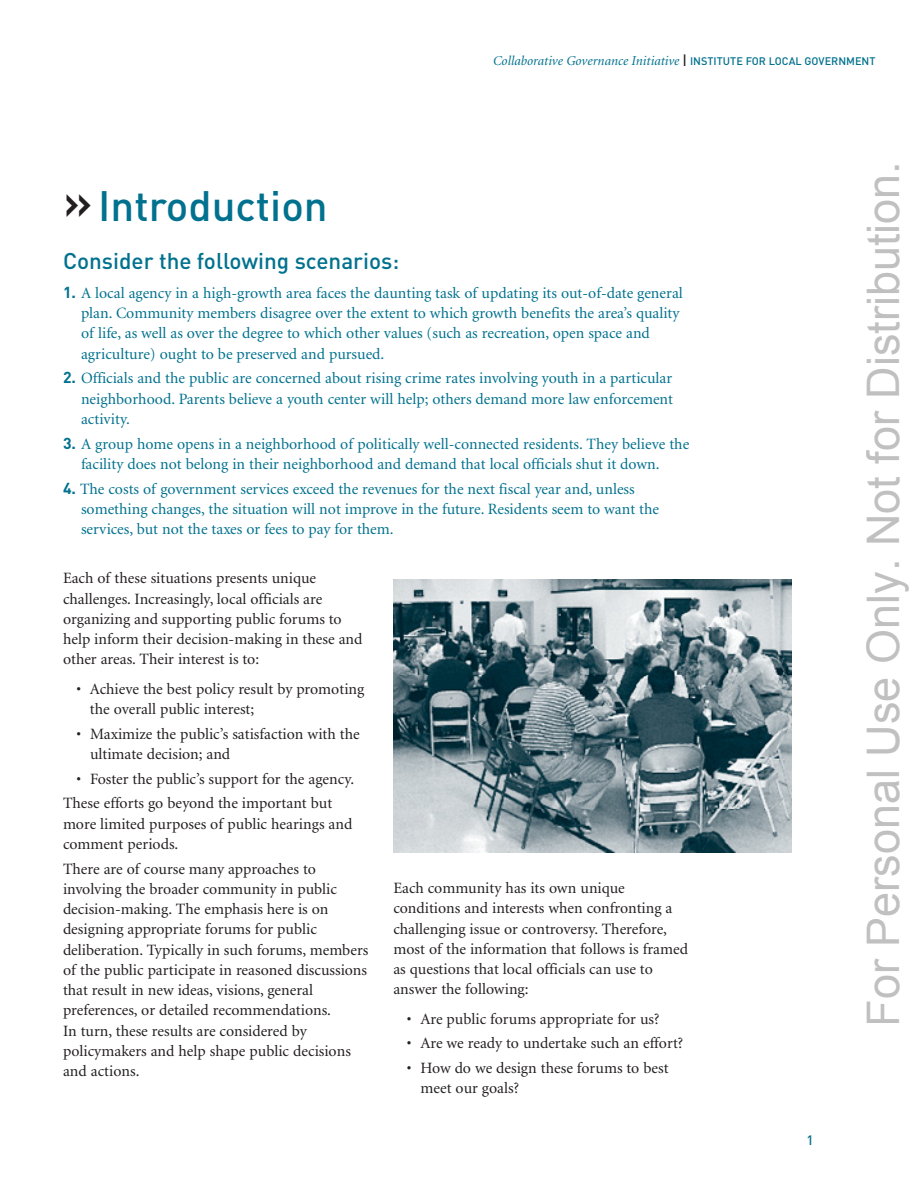
<style>
.page{position:relative;width:918px;height:1188px;background:#fff}
.page>*{position:absolute;margin:0;border:0;box-sizing:border-box;transform-origin:0 0}
.t1{font:45px "Arial";color:rgb(0 0 0/.25)}
.t2{font:500 42px "DIN";color:#00718e}
.t3{font:500 22.5px "DIN";letter-spacing:-.01em;color:#00718e}
.t4{font:15.75px/20.2px "Minion";color:#231f20}
.t5{font:15.75px/20.2px "Minion";color:#00718e}
.t6{font:italic 13.5px "Minion";color:#00718e}
.t7{font:500 10.8px "DIN";color:#00718e}
.s1{font-family:"DIN";font-weight:500;font-style:normal;color:#231f20}
.s2{font-family:"DIN";font-weight:500;font-style:normal;font-size:10.8px}
.s3{font-size:49.5px;color:#231f20}
.s4{font-family:"DIN";font-weight:700}
</style>
<div class="page">
<img style="left:394px;top:579px;width:397px;height:273px">
<p class="t6" style="left:493px;top:54px;width:204px">Collaborative Governance Initiative <span class="s1">|</span> <span class="s2">INSTITUTE</span></p>
<p class="t7" style="left:746px;top:54px;width:37px">FOR LOCA</p>
<p class="t7" style="left:795px;top:54px;width:67px">L GOVERN MENT</p>
<h2 class="t2" style="left:63px;top:179px;width:266px"><span class="s3">»</span>I ntroduction</h2>
<h3 class="t3" style="left:63px;top:246px;width:338px">Consider the following scenarios:</h3>
<p class="t5" style="left:81px;top:283px;width:603px;text-indent:-18px"><span class="s4">1.</span> A local agency in a high-growth area faces the daunting task of updating its out-of-date general plan. Community members disagree over the extent to which growth benefits the area’s quality of life, as well as over the degree to which other values (such as recreation, open space and agriculture) ought to be preserved and pursued.</p>
<p class="t5" style="left:81px;top:369px;width:594px;text-align:justify;text-indent:-18px"><span class="s4">2.</span> Officials and the public are concerned about rising crime rates involving youth in a particular neighborhood. Parents believe a youth center will help; others demand more law enforcement activity.</p>
<p class="t5" style="left:81px;top:434px;width:610px;text-indent:-18px"><span class="s4">3.</span> A group home opens in a neighborhood of politically well-connected residents. They believe the facility does not belong in their neighborhood and demand that local officials shut it down.</p>
<p class="t5" style="left:81px;top:479px;width:580px;text-indent:-18px"><span class="s4">4.</span> The costs of government services exceed the revenues for the next fiscal year and, unless something changes, the situation will not improve in the future. Residents seem to want the services, but not the taxes or fees to pay for them.</p>
<p class="t4" style="left:63px;top:569px;width:301px">Each of these situations presents unique challenges. Increasingly, local officials are organizing and supporting public forums to help inform their decision-making in these and other areas. Their interest is to:</p>
<p class="t4" style="left:90px;top:679px;width:276px;text-indent:-13px">• Achieve the best policy result by promoting the overall public interest;</p>
<p class="t4" style="left:90px;top:724px;width:271px;text-indent:-14px">• Maximize the public’s satisfaction with the ultimate decision; and</p>
<p class="t4" style="left:63px;top:767px;width:293px;line-height:24.8px;text-indent:13px">• Foster the public’s support for the agency.<br>These efforts go beyond the important but</p>
<p class="t4" style="left:63px;top:814px;width:291px">more limited purposes of public hearings and comment periods.</p>
<p class="t4" style="left:63px;top:859px;width:307px">There are of course many approaches to involving the broader community in public decision-making. The emphasis here is on designing appropriate forums for public deliberation. Typically in such forums, members of the public participate in reasoned discussions that result in new ideas, visions, general preferences, or detailed recommendations.<br>In turn, these results are considered by policymakers and help shape public decisions and actions.</p>
<p class="t4" style="left:393px;top:879px;width:296px">Each community has its own unique conditions and interests when confronting a challenging issue or controversy. Therefore, most of the information that follows is framed as questions that local officials can use to answer the following:</p>
<p class="t4" style="left:407px;top:1009px;width:254px">• Are public forums appropriate for us?</p>
<p class="t4" style="left:407px;top:1034px;width:278px">• Are we ready to undertake such an effort?</p>
<p class="t4" style="left:420px;top:1058px;width:250px;text-indent:-13px">• How do we design these forums to best meet our goals?</p>
<h1 class="t1" style="left:854px;top:1027px;width:867px;rotate:-90deg">For Personal Use Only. Not for Distribution.</h1>
</div>
